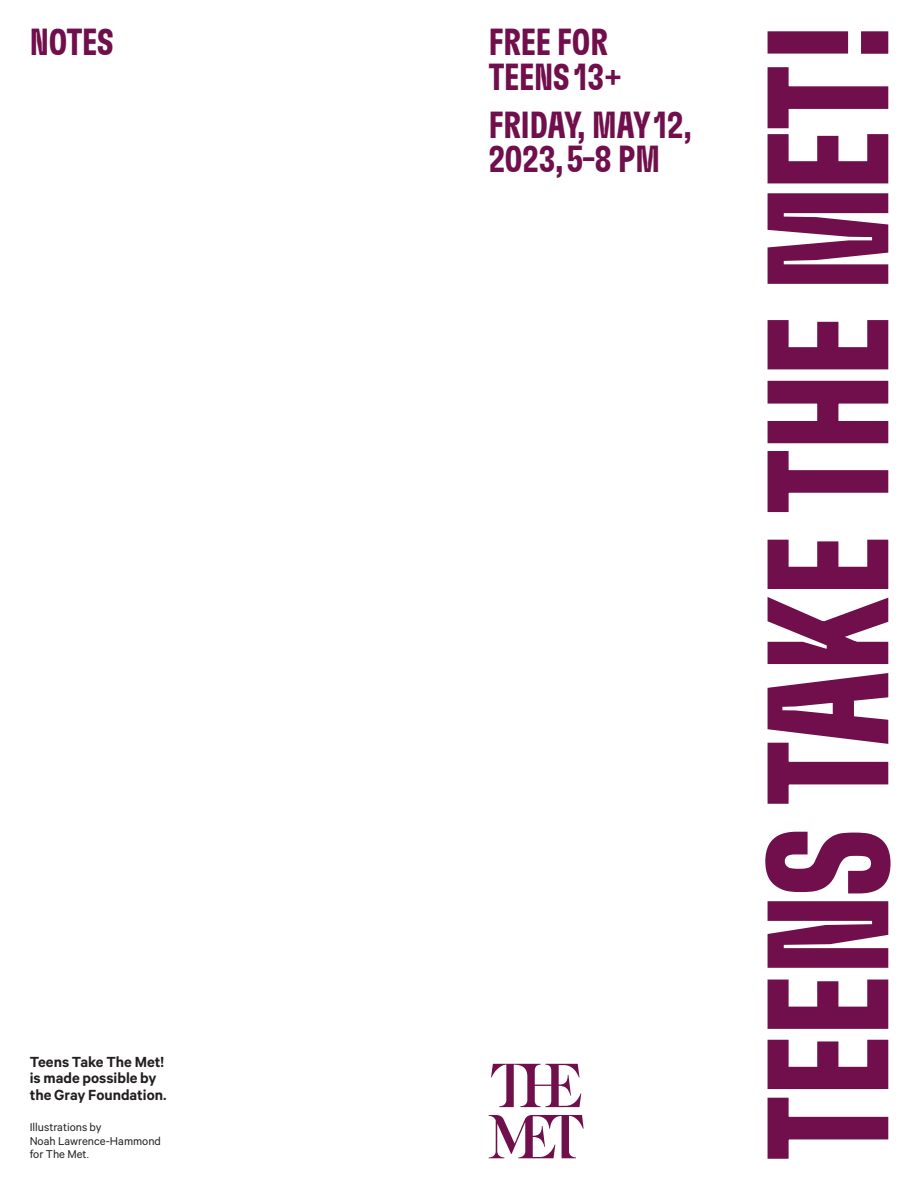
<style>
.page{position:relative;width:918px;height:1188px;background:#fff}
.page>*{position:absolute;margin:0;border:0;box-sizing:border-box;transform-origin:0 0}
.t1{font:37.5px/34.5px "GT Flexa VF";color:#700f4b}
.t2{font:600 16.5px/16.5px "The Met Sans";color:#231f20}
.t3{font:12.75px/13.5px "The Met Sans";color:#231f20}
</style>
<div class="page">
<svg style="left:489px;top:1115px;width:95px;height:43px"></svg>
<svg style="left:491px;top:1064px;width:90px;height:43px"></svg>
<svg style="left:765px;top:31px;width:126px;height:1128px;fill:#700f4b"></svg>
<h1 class="t1" style="left:30px;top:25px;width:86px">NOTES</h1>
<h1 class="t1" style="left:489px;top:25px;width:135px">FREE FOR<br>TEENS 13+</h1>
<h1 class="t1" style="left:489px;top:108px;width:205px">FRIDAY, MAY 12,<br>2023, 5–8 PM</h1>
<p class="t2" style="left:30px;top:1053px;width:138px">Teens Take The Met! is made possible by the Gray Foundation.</p>
<p class="t3" style="left:30px;top:1120px;width:133px">Illustrations by<br>Noah Lawrence-Hammond for The Met.</p>
</div>
